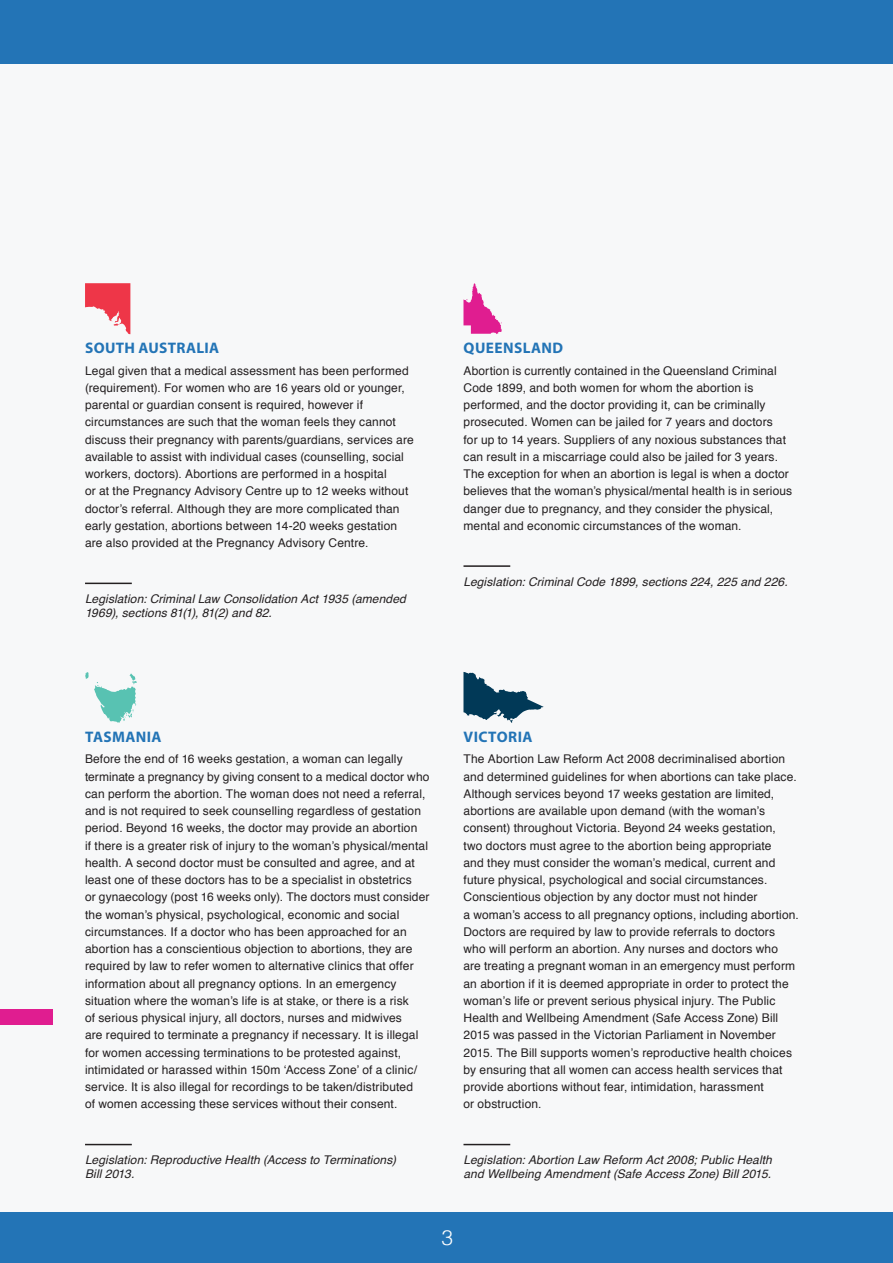
<style>
.page{position:relative;width:893px;height:1263px;background:#f7f8f9}
.page>*{position:absolute;margin:0;border:0;box-sizing:border-box;transform-origin:0 0}
.c2_synopsis{font:300 21px "Helvetica";color:#fff}
._3_Crosshead{font:700 15.3px "Myriad Pro";letter-spacing:.025em;color:#2374b6}
._4_Body_Copy{font:12px/17.2px "Helvetica";letter-spacing:.01em;color:#231f20}
._6_Footnotes{font:italic 12px/14.4px "Helvetica";letter-spacing:.01em;color:#231f20}
</style>
<div class="page">
<div style="left:0;top:0;width:893px;height:64px;background:#2374b6"></div>
<div style="left:0;top:1212px;width:893px;height:51px;background:#2374b6"></div>
<hr style="left:85px;top:583px;width:47px;height:1px;background:#231f20">
<hr style="left:85px;top:1144px;width:47px;height:1px;background:#231f20">
<hr style="left:463px;top:565px;width:47px;height:2px;background:#231f20">
<hr style="left:463px;top:1144px;width:47px;height:1px;background:#231f20">
<svg style="left:85px;top:283px;width:45px;height:51px"></svg>
<svg style="left:85px;top:672px;width:52px;height:51px"></svg>
<svg style="left:463px;top:283px;width:39px;height:51px"></svg>
<svg style="left:463px;top:672px;width:81px;height:51px"></svg>
<div style="left:0;top:1009px;width:53px;height:16px;background:#e01d90"></div>
<p class="_3_Crosshead" style="left:85px;top:338px;width:135px">SOUTH AUSTRALIA</p>
<p class="_4_Body_Copy" style="left:85px;top:362px;width:330px">Legal given that a medical assessment has been performed (requirement). For women who are 16 years old or younger, parental or guardian consent is required, however if circumstances are such that the woman feels they cannot discuss their pregnancy with parents/guardians, services are available to assist with individual cases (counselling, social workers, doctors). Abortions are performed in a hospital<br>or at the Pregnancy Advisory Centre up to 12 weeks without doctor’s referral. Although they are more complicated than early gestation, abortions between 14-20 weeks gestation are also provided at the Pregnancy Advisory Centre.</p>
<p class="_6_Footnotes" style="left:85px;top:592px;width:322px">Legislation: Criminal Law Consolidation Act 1935 (amended<br>1969), sections 81(1), 81(2) and 82.</p>
<p class="_3_Crosshead" style="left:464px;top:338px;width:101px">QUEENSLAND</p>
<p class="_4_Body_Copy" style="left:463px;top:362px;width:330px">Abortion is currently contained in the Queensland Criminal Code 1899, and both women for whom the abortion is performed, and the doctor providing it, can be criminally prosecuted. Women can be jailed for 7 years and doctors<br>for up to 14 years. Suppliers of any noxious substances that can result in a miscarriage could also be jailed for 3 years.<br>The exception for when an abortion is legal is when a doctor believes that the woman’s physical/mental health is in serious danger due to pregnancy, and they consider the physical, mental and economic circumstances of the woman.</p>
<p class="_6_Footnotes" style="left:463px;top:574px;width:326px">Legislation: Criminal Code 1899, sections 224, 225 and 226.</p>
<p class="_3_Crosshead" style="left:85px;top:727px;width:78px">TASMANIA</p>
<p class="_4_Body_Copy" style="left:85px;top:751px;width:346px">Before the end of 16 weeks gestation, a woman can legally terminate a pregnancy by giving consent to a medical doctor who can perform the abortion. The woman does not need a referral, and is not required to seek counselling regardless of gestation period. Beyond 16 weeks, the doctor may provide an abortion<br>if there is a greater risk of injury to the woman’s physical/mental health. A second doctor must be consulted and agree, and at least one of these doctors has to be a specialist in obstetrics<br>or gynaecology (post 16 weeks only). The doctors must consider the woman’s physical, psychological, economic and social circumstances. If a doctor who has been approached for an abortion has a conscientious objection to abortions, they are required by law to refer women to alternative clinics that offer information about all pregnancy options. In an emergency situation where the woman’s life is at stake, or there is a risk<br>of serious physical injury, all doctors, nurses and midwives<br>are required to terminate a pregnancy if necessary. It is illegal for women accessing terminations to be protested against, intimidated or harassed within 150m ‘Access Zone’ of a clinic/ service. It is also illegal for recordings to be taken/distributed<br>of women accessing these services without their consent.</p>
<p class="_6_Footnotes" style="left:85px;top:1153px;width:312px">Legislation: Reproductive Health (Access to Terminations)<br>Bill 2013.</p>
<p class="_3_Crosshead" style="left:464px;top:727px;width:70px">VICTORIA</p>
<p class="_4_Body_Copy" style="left:463px;top:751px;width:337px">The Abortion Law Reform Act 2008 decriminalised abortion and determined guidelines for when abortions can take place.<br>Although services beyond 17 weeks gestation are limited, abortions are available upon demand (with the woman’s consent) throughout Victoria. Beyond 24 weeks gestation,<br>two doctors must agree to the abortion being appropriate<br>and they must consider the woman’s medical, current and future physical, psychological and social circumstances.<br>Conscientious objection by any doctor must not hinder<br>a woman’s access to all pregnancy options, including abortion.<br>Doctors are required by law to provide referrals to doctors who will perform an abortion. Any nurses and doctors who<br>are treating a pregnant woman in an emergency must perform an abortion if it is deemed appropriate in order to protect the woman’s life or prevent serious physical injury. The Public Health and Wellbeing Amendment (Safe Access Zone) Bill 2015 was passed in the Victorian Parliament in November 2015. The Bill supports women’s reproductive health choices by ensuring that all women can access health services that provide abortions without fear, intimidation, harassment<br>or obstruction.</p>
<p class="_6_Footnotes" style="left:463px;top:1153px;width:310px">Legislation: Abortion Law Reform Act 2008; Public Health and Wellbeing Amendment (Safe Access Zone) Bill 2015.</p>
<p class="c2_synopsis" style="left:441px;top:1221px;width:13px">3</p>
</div>
